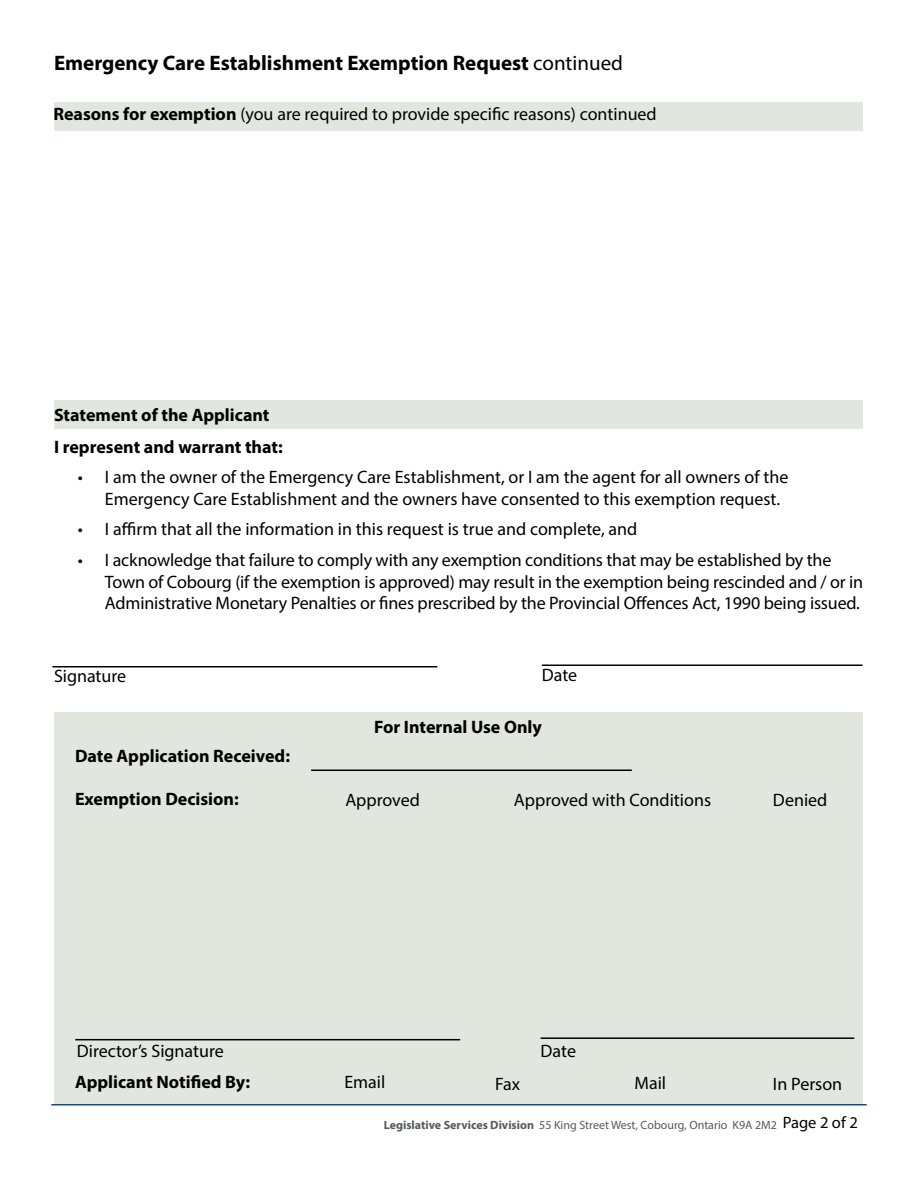
<style>
.page{position:relative;width:918px;height:1188px;background:#fff}
.page>*{position:absolute;margin:0;border:0;box-sizing:border-box;transform-origin:0 0}
.t1{font:700 21px "Myriad Pro";color:#000}
.t2{font:18px/21.6px "Myriad Pro";letter-spacing:-.005em;color:#000}
.t3{font:700 18px "Myriad Pro";color:#000}
.t4{font:16.5px "Myriad Pro";color:#000}
.t5{font:12px "Myriad Pro";color:#58595b}
.s1{font-weight:400}
.s2{font-weight:700}
</style>
<div class="page">
<hr style="left:51px;top:1104px;width:816px;height:2px;background:#0b4e8c">
<div style="left:54px;top:712px;width:808px;height:392px;background:#e1e7df"></div>
<hr style="left:541px;top:1037px;width:313px;height:2px;background:#000">
<hr style="left:75px;top:1039px;width:385px;height:1px;background:#000">
<hr style="left:311px;top:770px;width:321px;height:1px;background:#000">
<hr style="left:542px;top:664px;width:321px;height:2px;background:#000">
<hr style="left:52px;top:666px;width:385px;height:2px;background:#000">
<div style="left:54px;top:102px;width:808px;height:28px;background:#e1e7df"></div>
<div style="left:54px;top:401px;width:808px;height:28px;background:#e1e7df"></div>
<h3 class="t1" style="left:54px;top:49px;width:571px">Emergency Care Establishment Exemption Request <span class="s1">continued</span></h3>
<p class="t2" style="left:53px;top:103px;width:605px"><span class="s2">Reasons for exemption</span> (you are required to provide specifc reasons) continued</p>
<p class="t3" style="left:54px;top:403px;width:217px">Statement of the Applicant</p>
<p class="t3" style="left:54px;top:435px;width:230px">I represent and warrant that:</p>
<p class="t2" style="left:105px;top:466px;width:685px;text-indent:-27px">• I am the owner of the Emergency Care Establishment, or I am the agent for all owners of the<br>Emergency Care Establishment and the owners have consented to this exemption request.</p>
<p class="t2" style="left:78px;top:518px;width:561px">• I afrm that all the information in this request is true and complete, and</p>
<p class="t2" style="left:105px;top:549px;width:760px;text-indent:-27px">• I acknowledge that failure to comply with any exemption conditions that may be established by the<br>Town of Cobourg (if the exemption is approved) may result in the exemption being rescinded and / or in<br>Administrative Monetary Penalties or fnes prescribed by the Provincial Ofences Act, 1990 being issued.</p>
<p class="t2" style="left:54px;top:665px;width:74px">Signature</p>
<p class="t2" style="left:542px;top:664px;width:37px">Date</p>
<p class="t3" style="left:374px;top:715px;width:169px">For Internal Use Only</p>
<p class="t3" style="left:75px;top:744px;width:217px">Date Application Received:</p>
<p class="t3" style="left:75px;top:787px;width:165px">Exemption Decision:</p>
<p class="t2" style="left:345px;top:789px;width:76px">Approved</p>
<p class="t2" style="left:514px;top:789px;width:199px">Approved with Conditions</p>
<p class="t2" style="left:773px;top:789px;width:56px">Denied</p>
<p class="t2" style="left:77px;top:1040px;width:148px">Director’s Signature</p>
<p class="t2" style="left:541px;top:1040px;width:37px">Date</p>
<p class="t3" style="left:75px;top:1071px;width:177px">Applicant Notifed By:</p>
<p class="t2" style="left:344px;top:1071px;width:43px">Email</p>
<p class="t2" style="left:495px;top:1073px;width:26px">Fax</p>
<p class="t2" style="left:635px;top:1072px;width:33px">Mail</p>
<p class="t2" style="left:773px;top:1073px;width:71px">In Person</p>
<p class="t4" style="left:783px;top:1112px;width:77px">Page 2 of 2</p>
<p class="t5" style="left:384px;top:1118px;width:395px"><span class="s2">Legislative Services Division</span> 55 King Street West, Cobourg, Ontario K9A 2M2</p>
</div>
